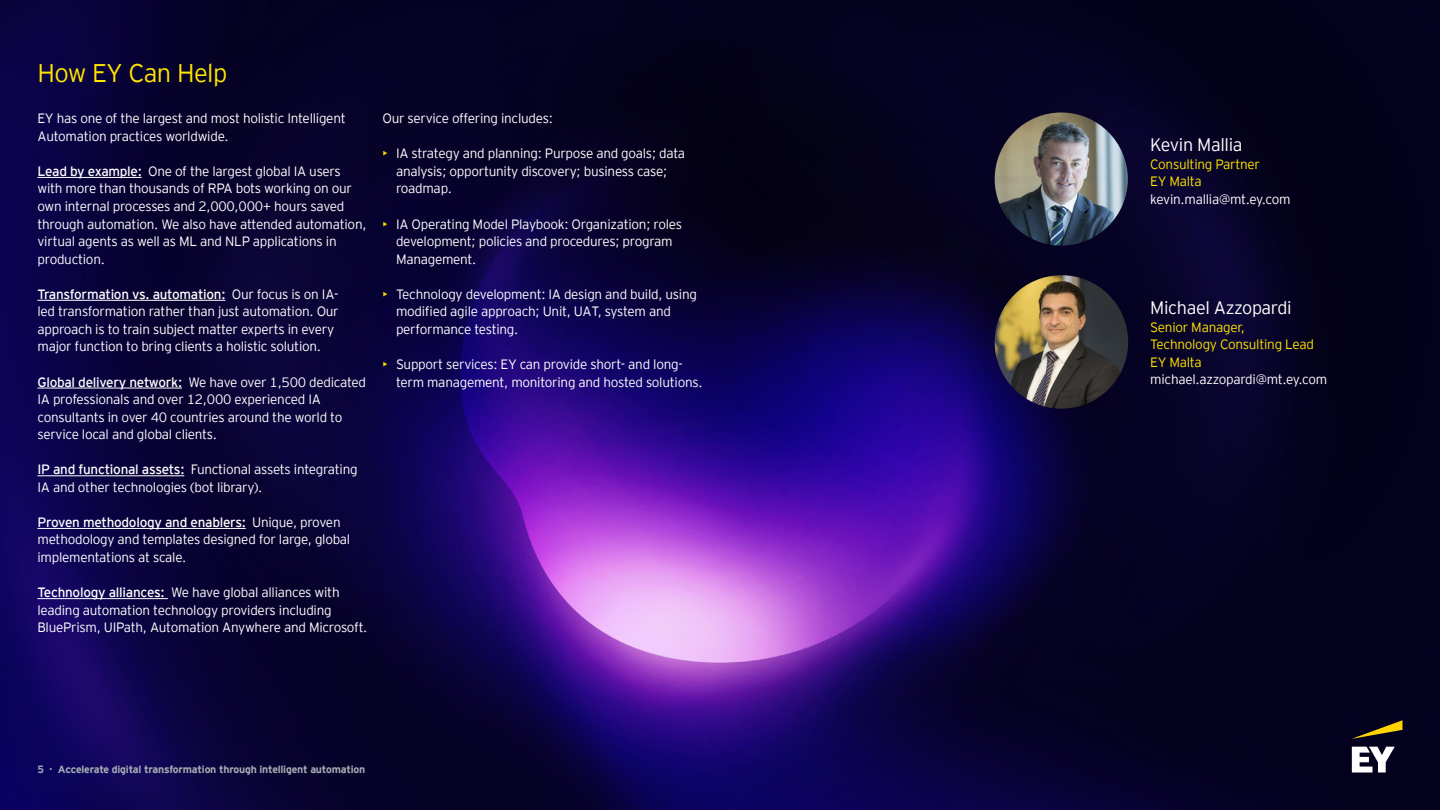
<style>
.page{position:relative;width:1440px;height:810px;background:#fff}
.page>*{position:absolute;margin:0;border:0;box-sizing:border-box;transform-origin:0 0}
.t1{font:300 25.5px "EY Interstate";letter-spacing:-.02em;color:#ffe400}
.t2{font:300 18px "EY Interstate";letter-spacing:-.02em;color:#fff}
.t3{font:300 13.5px/17.5px "EY Interstate";letter-spacing:-.02em;color:#fff}
.t4{font:300 13.5px/17.5px "EY Interstate";letter-spacing:-.02em;color:#ffe400}
.t5{font:700 10.5px "EY Interstate";letter-spacing:-.02em;color:#a7afb5}
.s1{font-weight:400}
.s2{color:#ffd400}
</style>
<div class="page">
<img style="left:0;top:0;width:1440px;height:810px">
<svg style="left:1351px;top:720px;width:51px;height:19px"></svg>
<svg style="left:1352px;top:747px;width:43px;height:26px"></svg>
<hr style="left:38px;top:177px;width:104px;height:1px;background:#fff">
<hr style="left:38px;top:300px;width:187px;height:1px;background:#fff">
<hr style="left:38px;top:388px;width:144px;height:1px;background:#fff">
<hr style="left:38px;top:476px;width:146px;height:1px;background:#fff">
<hr style="left:38px;top:528px;width:208px;height:1px;background:#fff">
<hr style="left:38px;top:599px;width:130px;height:1px;background:#fff">
<img style="left:995px;top:112px;width:133px;height:134px;border-radius:67px">
<img style="left:995px;top:275px;width:133px;height:134px;border-radius:67px">
<h1 class="t1" style="left:38px;top:55px;width:191px">How EY Can Help</h1>
<p class="t3" style="left:38px;top:109px;width:310px">EY has one of the largest and most holistic Intelligent<br>Automation practices worldwide.</p>
<p class="t3" style="left:38px;top:162px;width:331px"><span class="s1">Lead by example:</span> One of the largest global IA users with more than thousands of RPA bots working on our own internal processes and 2,000,000+ hours saved through automation. We also have attended automation, virtual agents as well as ML and NLP applications in production.</p>
<p class="t3" style="left:38px;top:284px;width:303px"><span class="s1">Transformation vs. automation:</span> Our focus is on IA&shy;led transformation rather than just automation. Our approach is to train subject matter experts in every major function to bring clients a holistic solution.</p>
<p class="t3" style="left:38px;top:372px;width:330px"><span class="s1">Global delivery network:</span> We have over 1,500 dedicated IA professionals and over 12,000 experienced IA consultants in over 40 countries around the world to service local and global clients.</p>
<p class="t3" style="left:38px;top:460px;width:322px"><span class="s1">IP and functional assets:</span> Functional assets integrating<br>IA and other technologies (bot library).</p>
<p class="t3" style="left:38px;top:513px;width:314px"><span class="s1">Proven methodology and enablers:</span> Unique, proven methodology and templates designed for large, global implementations at scale.</p>
<p class="t3" style="left:38px;top:583px;width:331px"><span class="s1">Technology alliances:</span> We have global alliances with leading automation technology providers including<br>BluePrism, UIPath, Automation Anywhere and Microsoft.</p>
<p class="t3" style="left:383px;top:109px;width:172px">Our service offering includes:</p>
<p class="t3" style="left:396px;top:144px;width:291px;text-indent:-14px"><span class="s2">•</span> IA strategy and planning: Purpose and goals; data analysis; opportunity discovery; business case; roadmap.</p>
<p class="t3" style="left:396px;top:214px;width:288px;text-indent:-14px"><span class="s2">•</span> IA Operating Model Playbook: Organization; roles development; policies and procedures; program<br>Management.</p>
<p class="t3" style="left:396px;top:284px;width:303px;text-indent:-14px"><span class="s2">•</span> Technology development: IA design and build, using modified agile approach; Unit, UAT, system and performance testing.</p>
<p class="t3" style="left:396px;top:355px;width:308px;text-indent:-14px"><span class="s2">•</span> Support services: EY can provide short- and long&shy;term management, monitoring and hosted solutions.</p>
<p class="t5" style="left:38px;top:761px;width:329px">5 · Accelerate digital transformation through intelligent automation</p>
<h2 class="t2" style="left:1150px;top:132px;width:94px">Kevin Mallia</h2>
<p class="t4" style="left:1150px;top:154px;width:111px">Consulting Partner<br>EY Malta</p>
<p class="t3" style="left:1150px;top:189px;width:142px">kevin.mallia@mt.ey.com</p>
<h2 class="t2" style="left:1150px;top:295px;width:143px">Michael Azzopardi</h2>
<p class="t4" style="left:1150px;top:317px;width:165px">Senior Manager,<br>Technology Consulting Lead<br>EY Malta</p>
<p class="t3" style="left:1150px;top:370px;width:178px">michael.azzopardi@mt.ey.com</p>
</div>
